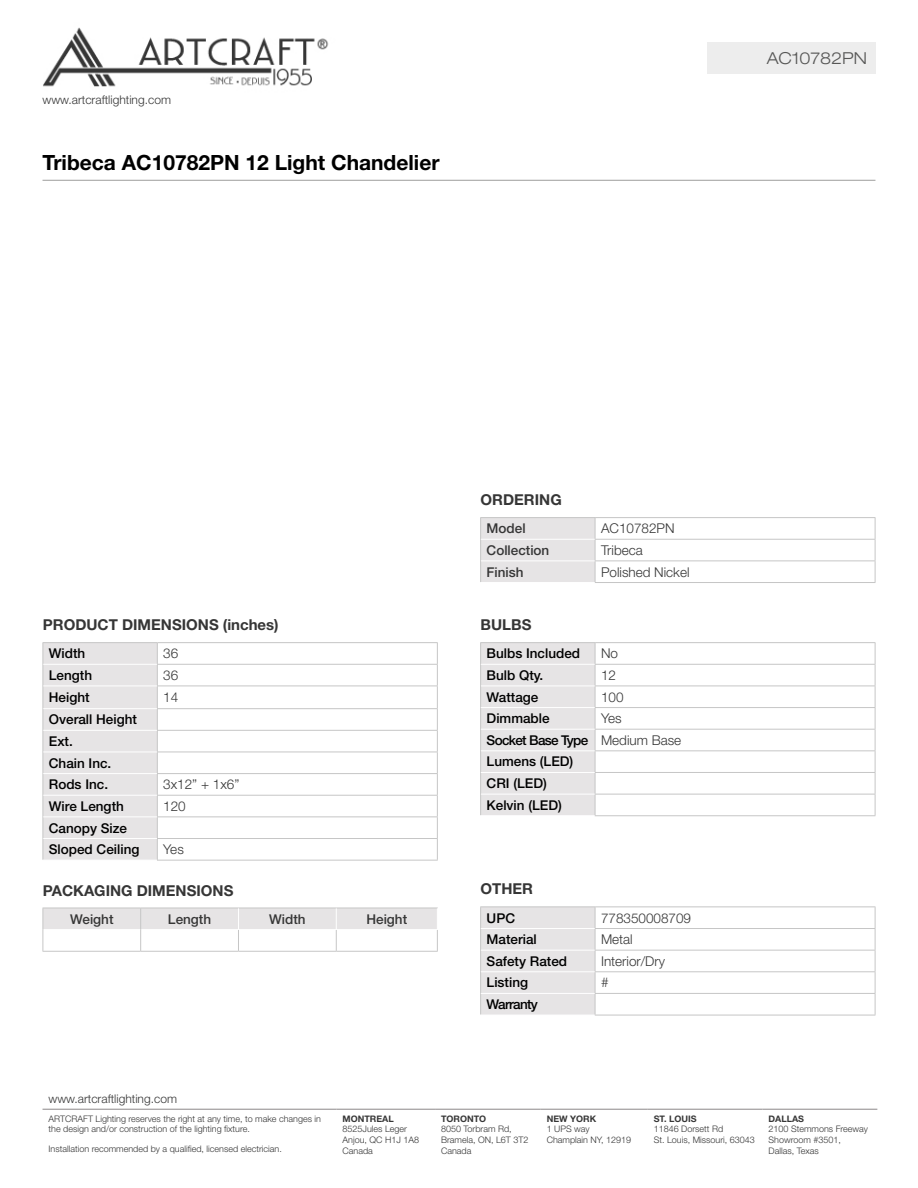
<style>
.page{position:relative;width:918px;height:1188px;background:#fff}
.page>*{position:absolute;margin:0;border:0;box-sizing:border-box;transform-origin:0 0}
.t1{font:700 21px "Helvetica Neue LT Std";color:#000}
.t2{font:300 expanded 16.5px "Helvetica Neue LT Std";color:#575756}
.t3{font:700 15px "Helvetica Neue LT Std";color:#363636}
.t4{font:500 13.5px/21.6px "Helvetica Neue LT Std";color:#000}
.t5{font:300 13.5px "Helvetica Neue LT Std";color:#363636}
.t6{font:500 13.5px "Helvetica Neue LT Std";color:#363636}
.t7{font:500 13.5px "Helvetica Neue LT Std";letter-spacing:-.05em;color:#000}
.t8{font:300 12px "Helvetica Neue LT Std";color:#363636}
.t9{font:300 9px/10.8px "Helvetica Neue LT Std";color:#363636}
.t10{font:700 9px "Helvetica Neue LT Std";color:#363636}
.s1{font-weight:300;color:#363636}
</style>
<div class="page">
<img style="left:43px;top:27px;width:286px;height:60px">
<hr style="left:43px;top:1109px;width:294px;height:1px;background:#8b8788">
<hr style="left:337px;top:1109px;width:98px;height:1px;background:#8b8788">
<hr style="left:435px;top:1109px;width:106px;height:1px;background:#8b8788">
<hr style="left:541px;top:1109px;width:107px;height:1px;background:#8b8788">
<hr style="left:648px;top:1109px;width:115px;height:1px;background:#8b8788">
<hr style="left:763px;top:1109px;width:114px;height:1px;background:#8b8788">
<hr style="left:43px;top:180px;width:832px;height:1px;background:#9d9d9c">
<div style="left:707px;top:43px;width:168px;height:31px;background:#ededed"></div>
<hr style="left:43px;top:642px;width:114px;height:1px;background:#c6c6c6">
<hr style="left:157px;top:642px;width:281px;height:1px;background:#c6c6c6">
<hr style="left:157px;top:664px;width:281px;height:1px;background:#c6c6c6">
<hr style="left:157px;top:686px;width:281px;height:1px;background:#c6c6c6">
<hr style="left:157px;top:708px;width:281px;height:1px;background:#c6c6c6">
<hr style="left:157px;top:730px;width:281px;height:1px;background:#c6c6c6">
<hr style="left:157px;top:752px;width:281px;height:1px;background:#c6c6c6">
<hr style="left:157px;top:773px;width:281px;height:1px;background:#c6c6c6">
<hr style="left:157px;top:795px;width:281px;height:1px;background:#c6c6c6">
<hr style="left:157px;top:816px;width:281px;height:1px;background:#c6c6c6">
<hr style="left:157px;top:838px;width:281px;height:1px;background:#c6c6c6">
<div style="left:43px;top:643px;width:115px;height:217px;background:#e6e4e5"></div>
<svg style="left:437px;top:643px;width:1px;height:217px"></svg>
<hr style="left:157px;top:860px;width:281px;height:1px;background:#c6c6c6">
<hr style="left:43px;top:664px;width:114px;height:1px;background:#fff">
<hr style="left:43px;top:686px;width:114px;height:1px;background:#fff">
<hr style="left:43px;top:708px;width:114px;height:1px;background:#fff">
<hr style="left:43px;top:730px;width:114px;height:1px;background:#fff">
<hr style="left:43px;top:752px;width:114px;height:1px;background:#fff">
<hr style="left:43px;top:773px;width:114px;height:1px;background:#fff">
<hr style="left:43px;top:795px;width:114px;height:1px;background:#fff">
<hr style="left:43px;top:816px;width:114px;height:1px;background:#fff">
<hr style="left:43px;top:838px;width:114px;height:1px;background:#fff">
<hr style="left:43px;top:951px;width:98px;height:1px;background:#c6c6c6">
<hr style="left:141px;top:951px;width:97px;height:1px;background:#c6c6c6">
<hr style="left:238px;top:951px;width:98px;height:1px;background:#c6c6c6">
<hr style="left:336px;top:951px;width:102px;height:1px;background:#c6c6c6">
<svg style="left:43px;top:908px;width:395px;height:43px"></svg>
<hr style="left:480px;top:642px;width:115px;height:1px;background:#c6c6c6">
<hr style="left:595px;top:642px;width:280px;height:1px;background:#c6c6c6">
<hr style="left:595px;top:664px;width:280px;height:1px;background:#c6c6c6">
<hr style="left:595px;top:686px;width:280px;height:1px;background:#c6c6c6">
<hr style="left:595px;top:707px;width:280px;height:1px;background:#c6c6c6">
<hr style="left:595px;top:729px;width:280px;height:1px;background:#c6c6c6">
<hr style="left:595px;top:750px;width:280px;height:1px;background:#c6c6c6">
<hr style="left:595px;top:772px;width:280px;height:1px;background:#c6c6c6">
<hr style="left:595px;top:794px;width:280px;height:1px;background:#c6c6c6">
<div style="left:480px;top:643px;width:116px;height:172px;background:#e6e4e5"></div>
<svg style="left:875px;top:643px;width:1px;height:172px"></svg>
<hr style="left:595px;top:815px;width:280px;height:1px;background:#c6c6c6">
<hr style="left:481px;top:664px;width:114px;height:1px;background:#fff">
<hr style="left:481px;top:686px;width:114px;height:1px;background:#fff">
<hr style="left:481px;top:707px;width:114px;height:1px;background:#fff">
<hr style="left:481px;top:729px;width:114px;height:1px;background:#fff">
<hr style="left:481px;top:750px;width:114px;height:1px;background:#fff">
<hr style="left:481px;top:772px;width:114px;height:1px;background:#fff">
<hr style="left:481px;top:794px;width:114px;height:1px;background:#fff">
<hr style="left:480px;top:906px;width:115px;height:1px;background:#c6c6c6">
<hr style="left:595px;top:906px;width:280px;height:1px;background:#c6c6c6">
<hr style="left:595px;top:928px;width:280px;height:1px;background:#c6c6c6">
<hr style="left:595px;top:950px;width:280px;height:1px;background:#c6c6c6">
<hr style="left:595px;top:971px;width:280px;height:1px;background:#c6c6c6">
<hr style="left:595px;top:993px;width:280px;height:1px;background:#c6c6c6">
<div style="left:480px;top:907px;width:116px;height:108px;background:#e6e4e5"></div>
<svg style="left:875px;top:907px;width:1px;height:108px"></svg>
<hr style="left:595px;top:1015px;width:280px;height:1px;background:#c6c6c6">
<hr style="left:481px;top:928px;width:114px;height:1px;background:#fff">
<hr style="left:481px;top:950px;width:114px;height:1px;background:#fff">
<hr style="left:481px;top:971px;width:114px;height:1px;background:#fff">
<hr style="left:481px;top:993px;width:114px;height:1px;background:#fff">
<hr style="left:480px;top:517px;width:115px;height:1px;background:#c6c6c6">
<hr style="left:595px;top:517px;width:280px;height:1px;background:#c6c6c6">
<hr style="left:595px;top:539px;width:280px;height:1px;background:#c6c6c6">
<hr style="left:595px;top:561px;width:280px;height:1px;background:#c6c6c6">
<div style="left:480px;top:518px;width:116px;height:64px;background:#e6e4e5"></div>
<svg style="left:875px;top:518px;width:1px;height:64px"></svg>
<hr style="left:595px;top:582px;width:280px;height:1px;background:#c6c6c6">
<hr style="left:481px;top:539px;width:114px;height:1px;background:#fff">
<hr style="left:481px;top:561px;width:114px;height:1px;background:#fff">
<h3 class="t8" style="left:43px;top:93px;width:130px">www.artcraftlighting.com</h3>
<h1 class="t1" style="left:43px;top:150px;width:399px">Tribeca AC10782PN 12 Light Chandelier</h1>
<h2 class="t2" style="left:767px;top:48px;width:102px">AC10782PN</h2>
<h3 class="t3" style="left:43px;top:615px;width:237px">PRODUCT DIMENSIONS (inches)</h3>
<h3 class="t4" style="left:49px;top:643px;width:38px">Width</h3>
<h3 class="t5" style="left:163px;top:645px;width:17px">36</h3>
<h3 class="t4" style="left:49px;top:664px;width:45px">Length</h3>
<h3 class="t5" style="left:163px;top:667px;width:17px">36</h3>
<h3 class="t4" style="left:49px;top:686px;width:42px">Height</h3>
<h3 class="t5" style="left:163px;top:689px;width:17px">14</h3>
<h3 class="t4" style="left:49px;top:709px;width:90px">Overall Height<br>Ext.<br>Chain Inc.<br>Rods Inc.</h3>
<h3 class="t5" style="left:163px;top:776px;width:78px">3x12” + 1x6”</h3>
<h3 class="t4" style="left:49px;top:795px;width:77px">Wire Length</h3>
<h3 class="t5" style="left:163px;top:798px;width:24px">120</h3>
<h3 class="t4" style="left:49px;top:817px;width:92px">Canopy Size<br>Sloped Ceiling</h3>
<h3 class="t5" style="left:163px;top:841px;width:22px">Yes</h3>
<h3 class="t3" style="left:43px;top:881px;width:192px">PACKAGING DIMENSIONS</h3>
<h3 class="t6" style="left:70px;top:911px;width:45px">Weight</h3>
<h3 class="t6" style="left:168px;top:911px;width:45px">Length</h3>
<h3 class="t6" style="left:269px;top:911px;width:38px">Width</h3>
<h3 class="t6" style="left:366px;top:911px;width:42px">Height</h3>
<h3 class="t3" style="left:481px;top:490px;width:83px">ORDERING</h3>
<h3 class="t6" style="left:487px;top:520px;width:41px">Model</h3>
<h3 class="t5" style="left:601px;top:520px;width:75px">AC10782PN</h3>
<h3 class="t6" style="left:487px;top:542px;width:64px">Collection</h3>
<h3 class="t5" style="left:601px;top:542px;width:43px">Tribeca</h3>
<h3 class="t6" style="left:487px;top:564px;width:39px">Finish</h3>
<h3 class="t5" style="left:601px;top:563px;width:90px">Polished Nickel</h3>
<h3 class="t3" style="left:481px;top:615px;width:52px">BULBS</h3>
<h3 class="t4" style="left:487px;top:643px;width:95px">Bulbs Included</h3>
<h3 class="t5" style="left:601px;top:645px;width:19px">No</h3>
<h3 class="t4" style="left:487px;top:664px;width:58px">Bulb Qty.</h3>
<h3 class="t5" style="left:601px;top:667px;width:17px">12</h3>
<h3 class="t4" style="left:487px;top:686px;width:53px">Wattage</h3>
<h3 class="t5" style="left:601px;top:689px;width:24px">100</h3>
<h3 class="t4" style="left:487px;top:707px;width:65px">Dimmable</h3>
<h3 class="t4" style="left:487px;top:707px;width:196px;text-indent:114px"><span class="s1">Yes<br></span>Socket Base Type <span class="s1">Medium Base<br></span>Lumens (LED)<br>CRI (LED)<br>Kelvin (LED)</h3>
<h3 class="t3" style="left:481px;top:879px;width:54px">OTHER</h3>
<h3 class="t4" style="left:487px;top:907px;width:30px">UPC</h3>
<h3 class="t5" style="left:601px;top:909px;width:92px">778350008709</h3>
<h3 class="t4" style="left:487px;top:928px;width:52px">Material</h3>
<h3 class="t5" style="left:601px;top:931px;width:33px">Metal</h3>
<h3 class="t4" style="left:487px;top:950px;width:82px">Safety Rated</h3>
<h3 class="t5" style="left:601px;top:953px;width:66px">Interior/Dry</h3>
<h3 class="t4" style="left:487px;top:972px;width:43px">Listing</h3>
<h3 class="t5" style="left:601px;top:974px;width:9px">#</h3>
<h3 class="t7" style="left:487px;top:996px;width:53px">Warranty</h3>
<h3 class="t8" style="left:49px;top:1092px;width:130px">www.artcraftlighting.com</h3>
<p class="t9" style="left:49px;top:1113px;width:274px">ARTCRAFT Lighting reserves the right at any time, to make changes in the design and/or construction of the lighting fixture.</p>
<p class="t9" style="left:49px;top:1143px;width:235px">Installation recommended by a qualified, licensed electrician.</p>
<p class="t10" style="left:343px;top:1113px;width:53px">MONTREAL</p>
<p class="t9" style="left:343px;top:1124px;width:78px">8525Jules Leger<br>Anjou, QC H1J 1A8<br>Canada</p>
<p class="t10" style="left:441px;top:1113px;width:47px">TORONTO</p>
<p class="t9" style="left:441px;top:1124px;width:89px">8050 Torbram Rd,<br>Bramela, ON, L6T 3T2<br>Canada</p>
<p class="t10" style="left:547px;top:1113px;width:51px">NEW YORK</p>
<p class="t9" style="left:547px;top:1124px;width:86px">1 UPS way<br>Champlain NY, 12919</p>
<p class="t10" style="left:654px;top:1113px;width:44px">ST. LOUIS</p>
<p class="t9" style="left:654px;top:1124px;width:103px">11846 Dorsett Rd<br>St. Louis, Missouri, 63043</p>
<p class="t10" style="left:769px;top:1113px;width:37px">DALLAS</p>
<p class="t9" style="left:769px;top:1124px;width:101px">2100 Stemmons Freeway<br>Showroom #3501,<br>Dallas, Texas</p>
</div>
